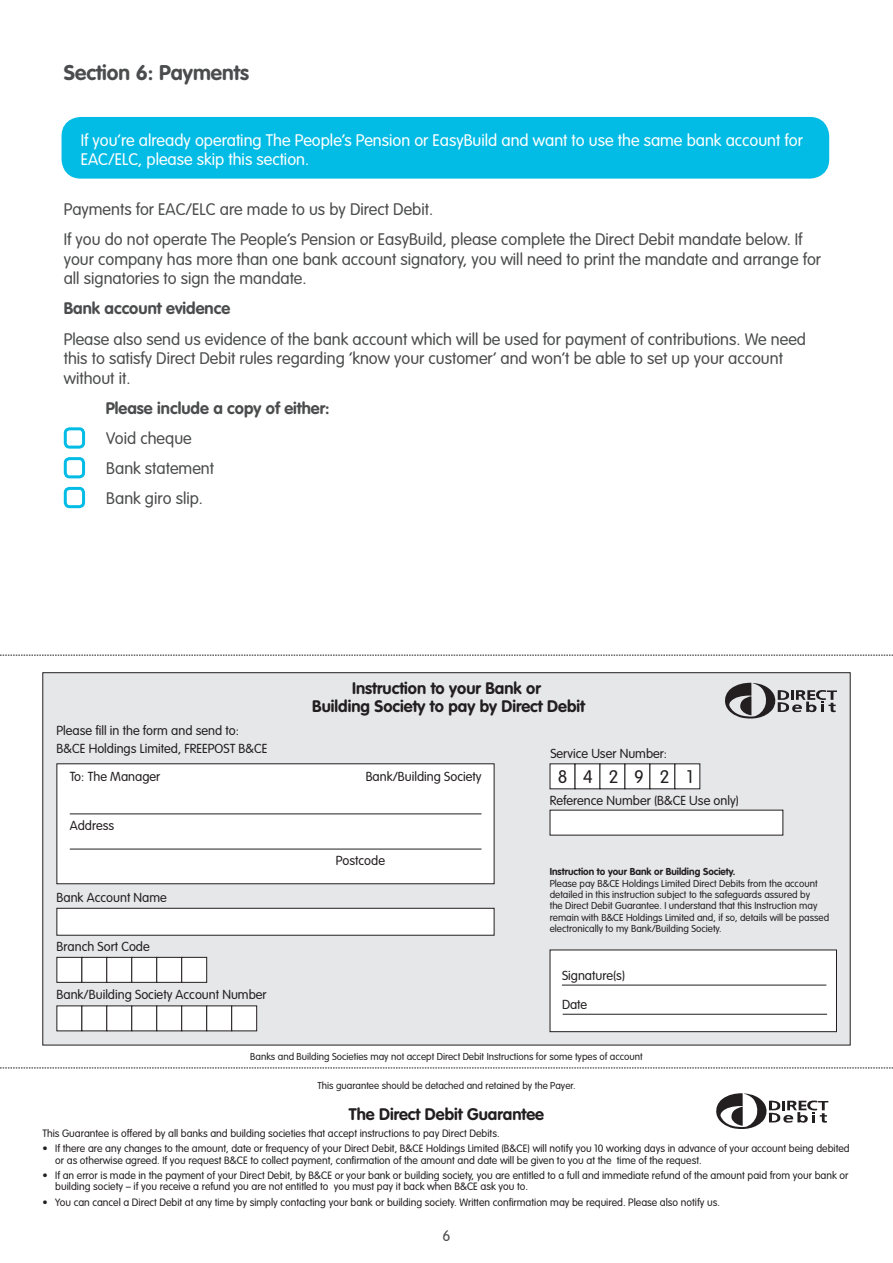
<style>
.page{position:relative;width:893px;height:1263px;background:#fff}
.page>*{position:absolute;margin:0;border:0;box-sizing:border-box;transform-origin:0 0}
._3__Subheading_2_-_1{font:700 21px "VAG Rounded Std";color:#4b4c4d}
.body_with_tabs{font:300 18px "VAG Rounded Std";color:#231f20}
._4__Body_Text_11_13{font:300 16.5px/19.5px "VAG Rounded Std";color:#4b4c4d}
._4__Body_Text_11_13-2{font:300 16.5px/19.5px "VAG Rounded Std";color:#fff}
.body_with_tabs-2{font:700 16.5px "VAG Rounded Std";color:#231f20}
._4__Body_Text_11_13-3{font:700 16.5px "VAG Rounded Std";color:#4b4c4d}
.t1{font:300 15px "VAG Rounded Std";color:#4b4c4d}
.small_copy_2{font:300 12.9px "VAG Rounded Std";color:#231f20}
.body{font:300 10.5px/11.2px "VAG Rounded Std";color:#231f20}
.smaller_text{font:300 9.9px/11.4px "VAG Rounded Std";color:#231f20}
.s1{font-weight:700}
</style>
<div class="page">
<div style="left:64px;top:119px;width:763px;height:57px;background:#02bce5;border-radius:17px"></div>
<div style="left:62px;top:117px;width:767px;height:62px;border:4px solid #02bce5;border-radius:17px"></div>
<svg style="left:0;top:655px;width:893px;height:1px"></svg>
<svg style="left:0;top:1068px;width:893px;height:1px"></svg>
<svg style="left:716px;top:1093px;width:112px;height:36px"></svg>
<div style="left:43px;top:672px;width:807px;height:373px;background:#e6e7e9;border:1px solid #231f20"></div>
<div style="left:57px;top:908px;width:437px;height:27px;background:#fff;border:1px solid #231f20"></div>
<div style="left:57px;top:957px;width:25px;height:25px;background:#fff;border:1px solid #231f20"></div>
<div style="left:82px;top:957px;width:25px;height:25px;background:#fff;border:1px solid #231f20"></div>
<div style="left:107px;top:957px;width:25px;height:25px;background:#fff;border:1px solid #231f20"></div>
<div style="left:132px;top:957px;width:25px;height:25px;background:#fff;border:1px solid #231f20"></div>
<div style="left:156px;top:957px;width:26px;height:25px;background:#fff;border:1px solid #231f20"></div>
<div style="left:181px;top:957px;width:26px;height:25px;background:#fff;border:1px solid #231f20"></div>
<div style="left:57px;top:1006px;width:25px;height:25px;background:#fff"></div>
<div style="left:82px;top:1006px;width:25px;height:25px;background:#fff"></div>
<div style="left:107px;top:1006px;width:25px;height:25px;background:#fff"></div>
<div style="left:132px;top:1006px;width:25px;height:25px;background:#fff"></div>
<div style="left:156px;top:1006px;width:26px;height:25px;background:#fff;border:1px solid #231f20"></div>
<div style="left:181px;top:1006px;width:26px;height:25px;background:#fff;border:1px solid #231f20"></div>
<div style="left:206px;top:1006px;width:26px;height:25px;background:#fff;border:1px solid #231f20"></div>
<div style="left:231px;top:1006px;width:26px;height:25px;background:#fff;border:1px solid #231f20"></div>
<div style="left:550px;top:810px;width:233px;height:25px;background:#fff"></div>
<div style="left:57px;top:763px;width:437px;height:121px;background:#fff;border:1px solid #231f20"></div>
<div style="left:550px;top:950px;width:287px;height:82px;background:#fff;border:1px solid #231f20"></div>
<hr style="left:70px;top:849px;width:411px;height:1px;background:#231f20">
<hr style="left:562px;top:985px;width:264px;height:1px;background:#231f20">
<hr style="left:563px;top:1014px;width:264px;height:1px;background:#231f20">
<hr style="left:70px;top:814px;width:411px;height:1px;background:#231f20">
<div style="left:550px;top:763px;width:25px;height:26px;background:#fff"></div>
<div style="left:575px;top:763px;width:25px;height:26px;background:#fff;border:1px solid #231f20"></div>
<div style="left:600px;top:763px;width:25px;height:26px;background:#fff;border:1px solid #231f20"></div>
<div style="left:625px;top:763px;width:25px;height:26px;background:#fff;border:1px solid #231f20"></div>
<div style="left:650px;top:763px;width:25px;height:26px;background:#fff;border:1px solid #231f20"></div>
<div style="left:675px;top:763px;width:25px;height:26px;background:#fff"></div>
<svg style="left:725px;top:683px;width:112px;height:35px"></svg>
<div style="left:64px;top:427px;width:21px;height:22px;border:3px solid #02bce5;border-radius:4px"></div>
<div style="left:64px;top:457px;width:21px;height:21px;border:3px solid #02bce5;border-radius:4px"></div>
<div style="left:64px;top:487px;width:21px;height:21px;border:3px solid #02bce5;border-radius:4px"></div>
<p class="_3__Subheading_2_-_1" style="left:64px;top:60px;width:187px">Section 6: Payments</p>
<p class="_4__Body_Text_11_13-2" style="left:81px;top:131px;width:724px">If you’re already operating The People’s Pension or EasyBuild and want to use the same bank account for<br>EAC/ELC, please skip this section.</p>
<p class="_4__Body_Text_11_13" style="left:64px;top:200px;width:371px">Payments for EAC/ELC are made to us by Direct Debit.</p>
<p class="_4__Body_Text_11_13" style="left:64px;top:230px;width:759px">If you do not operate The People’s Pension or EasyBuild, please complete the Direct Debit mandate below. If your company has more than one bank account signatory, you will need to print the mandate and arrange for all signatories to sign the mandate.</p>
<p class="_4__Body_Text_11_13-3" style="left:64px;top:299px;width:168px">Bank account evidence</p>
<p class="_4__Body_Text_11_13" style="left:64px;top:330px;width:744px">Please also send us evidence of the bank account which will be used for payment of contributions. We need this to satisfy Direct Debit rules regarding ‘know your customer’ and won’t be able to set up your account without it.</p>
<p class="_4__Body_Text_11_13-3" style="left:106px;top:398px;width:225px">Please include a copy of either:</p>
<p class="_4__Body_Text_11_13" style="left:106px;top:429px;width:87px">Void cheque</p>
<p class="_4__Body_Text_11_13" style="left:106px;top:459px;width:109px">Bank statement</p>
<p class="_4__Body_Text_11_13" style="left:106px;top:489px;width:98px">Bank giro slip.</p>
<p class="small_copy_2" style="left:57px;top:723px;width:184px">Please fill in the form and send to:</p>
<p class="small_copy_2" style="left:57px;top:741px;width:212px">B&amp;CE Holdings Limited, FREEPOST B&amp;CE</p>
<p class="small_copy_2" style="left:70px;top:769px;width:92px">To: The Manager</p>
<p class="small_copy_2" style="left:70px;top:818px;width:46px">Address</p>
<p class="small_copy_2" style="left:57px;top:890px;width:112px">Bank Account Name</p>
<p class="small_copy_2" style="left:57px;top:939px;width:95px">Branch Sort Code</p>
<p class="small_copy_2" style="left:57px;top:987px;width:212px">Bank/Building Society Account Number</p>
<p class="body_with_tabs-2" style="left:352px;top:678px;width:190px">Instruction to your Bank or</p>
<p class="body_with_tabs-2" style="left:312px;top:696px;width:274px">Building Society to pay by Direct Debit</p>
<p class="small_copy_2" style="left:366px;top:769px;width:117px">Bank/Building Society</p>
<p class="small_copy_2" style="left:336px;top:853px;width:51px">Postcode</p>
<p class="small_copy_2" style="left:550px;top:746px;width:118px">Service User Number:</p>
<p class="body_with_tabs" style="left:558px;top:767px;width:11px">8</p>
<p class="body_with_tabs" style="left:583px;top:767px;width:11px">4</p>
<p class="body_with_tabs" style="left:609px;top:767px;width:11px">2</p>
<p class="body_with_tabs" style="left:634px;top:767px;width:11px">9</p>
<p class="body_with_tabs" style="left:660px;top:767px;width:11px">2</p>
<p class="body_with_tabs" style="left:687px;top:767px;width:8px">1</p>
<p class="small_copy_2" style="left:550px;top:793px;width:191px">Reference Number (B&amp;CE Use only)</p>
<p class="smaller_text" style="left:550px;top:866px;width:281px"><span class="s1">Instruction to your Bank or Building Society.<br></span>Please pay B&amp;CE Holdings Limited Direct Debits from the account detailed in this instruction subject to the safeguards assured by<br>the Direct Debit Guarantee. I understand that this Instruction may remain with B&amp;CE Holdings Limited and, if so, details will be passed electronically to my Bank/Building Society.</p>
<p class="small_copy_2" style="left:562px;top:968px;width:65px">Signature(s)</p>
<p class="small_copy_2" style="left:562px;top:997px;width:27px">Date</p>
<p class="smaller_text" style="left:250px;top:1051px;width:394px">Banks and Building Societies may not accept Direct Debit Instructions for some types of account</p>
<p class="smaller_text" style="left:317px;top:1080px;width:260px">This guarantee should be detached and retained by the Payer.</p>
<p class="body_with_tabs-2" style="left:349px;top:1104px;width:197px">The Direct Debit Guarantee</p>
<p class="body" style="left:43px;top:1128px;width:459px">This Guarantee is offered by all banks and building societies that accept instructions to pay Direct Debits.</p>
<p class="body" style="left:55px;top:1143px;width:796px;text-indent:-13px">• If there are any changes to the amount, date or frequency of your Direct Debit, B&amp;CE Holdings Limited (B&amp;CE) will notify you 10 working days in advance of your account being debited or as otherwise agreed. If you request B&amp;CE to collect payment, confirmation of the amount and date will be given to you at the time of the request.</p>
<p class="body" style="left:55px;top:1170px;width:795px;text-indent:-13px">• If an error is made in the payment of your Direct Debit, by B&amp;CE or your bank or building society, you are entitled to a full and immediate refund of the amount paid from your bank or building society – if you receive a refund you are not entitled to you must pay it back when B&amp;CE ask you to.</p>
<p class="body" style="left:43px;top:1197px;width:679px">• You can cancel a Direct Debit at any time by simply contacting your bank or building society. Written confirmation may be required. Please also notify us.</p>
<h3 class="t1" style="left:442px;top:1227px;width:10px">6</h3>
</div>
